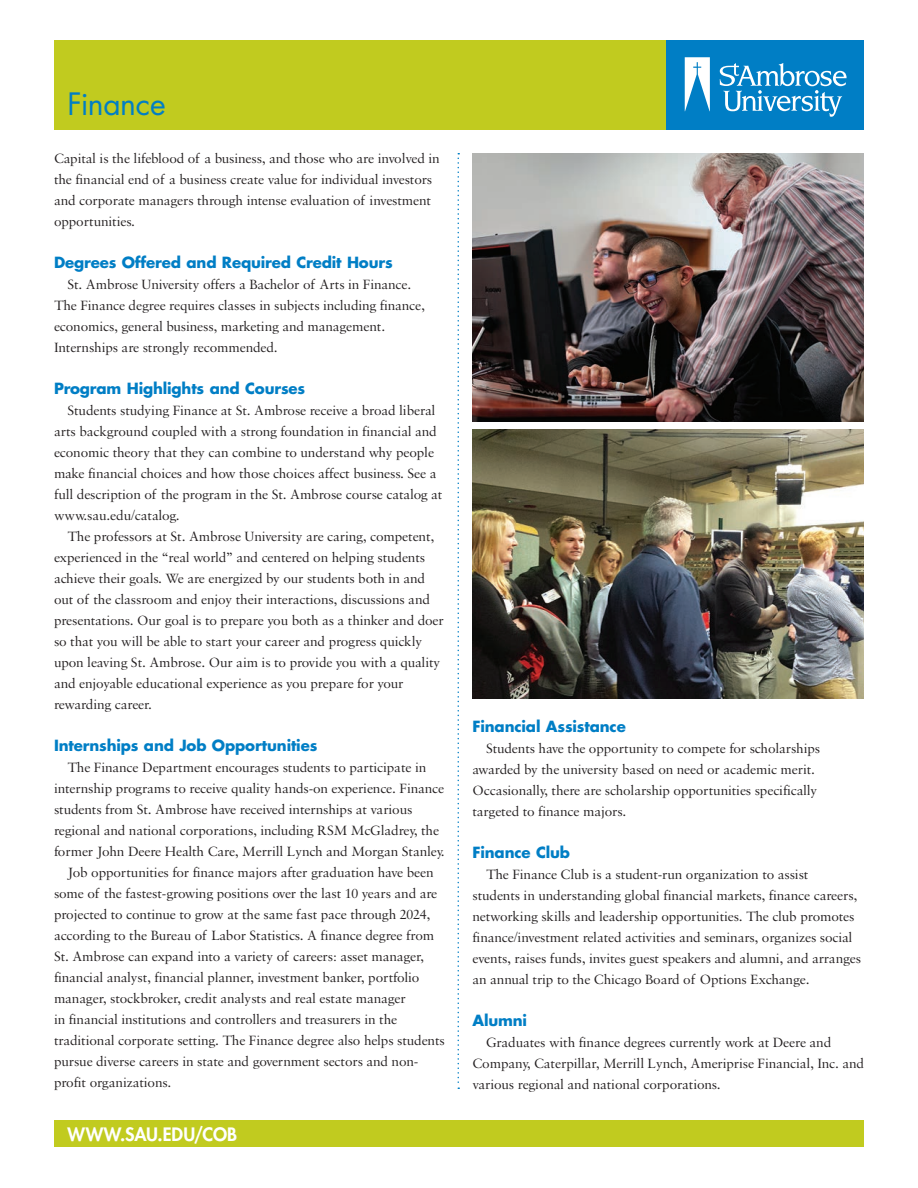
<style>
.page{position:relative;width:918px;height:1188px;background:#fff}
.page>*{position:absolute;margin:0;border:0;box-sizing:border-box;transform-origin:0 0}
.MAIN_header{font:30px "Futura Std";letter-spacing:-.01em;color:#007ec5}
.MAIN_footer{font:800 18px "Futura Std";letter-spacing:.005em;color:#fff}
.head{font:700 15px "Futura Std";letter-spacing:-.01em;color:#007ec5}
.graph1{font:14.25px/21px "Sabon MT Pro";letter-spacing:-.01em;color:#231f20}
.intrograph{font:14.25px/21px "Sabon MT Pro";letter-spacing:-.01em;color:#231f20}
</style>
<div class="page">
<div style="left:54px;top:40px;width:612px;height:90px;background:#c1cb1f"></div>
<div style="left:666px;top:40px;width:198px;height:90px;background:#007ec5"></div>
<svg style="left:685px;top:57px;width:25px;height:54px"></svg>
<svg style="left:720px;top:63px;width:127px;height:54px"></svg>
<div style="left:54px;top:1120px;width:810px;height:28px;background:#c1cb1f"></div>
<svg style="left:458px;top:153px;width:1px;height:936px"></svg>
<img style="left:472px;top:153px;width:392px;height:269px">
<img style="left:472px;top:430px;width:392px;height:268px">
<p class="MAIN_header" style="left:68px;top:85px;width:100px">Finance</p>
<p class="intrograph" style="left:54px;top:148px;width:387px">Capital is the lifeblood of a business, and those who are involved in the financial end of a business create value for individual investors and corporate managers through intense evaluation of investment opportunities.</p>
<p class="head" style="left:54px;top:253px;width:340px">Degrees Offered and Required Credit Hours</p>
<p class="graph1" style="left:54px;top:274px;width:373px;text-indent:13px">St. Ambrose University offers a Bachelor of Arts in Finance.<br>The Finance degree requires classes in subjects including finance, economics, general business, marketing and management.<br>Internships are strongly recommended.</p>
<p class="head" style="left:54px;top:379px;width:253px">Program Highlights and Courses</p>
<p class="graph1" style="left:54px;top:400px;width:390px;text-indent:13px">Students studying Finance at St. Ambrose receive a broad liberal arts background coupled with a strong foundation in financial and economic theory that they can combine to understand why people make financial choices and how those choices affect business. See a full description of the program in the St. Ambrose course catalog at www.sau.edu/catalog.</p>
<p class="graph1" style="left:54px;top:526px;width:391px;text-indent:13px">The professors at St. Ambrose University are caring, competent, experienced in the “real world” and centered on helping students achieve their goals. We are energized by our students both in and out of the classroom and enjoy their interactions, discussions and presentations. Our goal is to prepare you both as a thinker and doer so that you will be able to start your career and progress quickly upon leaving St. Ambrose. Our aim is to provide you with a quality and enjoyable educational experience as you prepare for your rewarding career.</p>
<p class="head" style="left:54px;top:736px;width:265px">Internships and Job Opportunities</p>
<p class="graph1" style="left:54px;top:757px;width:392px;text-indent:13px">The Finance Department encourages students to participate in internship programs to receive quality hands-on experience. Finance students from St. Ambrose have received internships at various regional and national corporations, including RSM McGladrey, the former John Deere Health Care, Merrill Lynch and Morgan Stanley.</p>
<p class="graph1" style="left:54px;top:862px;width:392px;text-indent:13px">Job opportunities for finance majors after graduation have been some of the fastest-growing positions over the last 10 years and are projected to continue to grow at the same fast pace through 2024, according to the Bureau of Labor Statistics. A finance degree from St. Ambrose can expand into a variety of careers: asset manager, financial analyst, financial planner, investment banker, portfolio manager, stockbroker, credit analysts and real estate manager<br>in financial institutions and controllers and treasurers in the traditional corporate setting. The Finance degree also helps students pursue diverse careers in state and government sectors and non&shy;profit organizations.</p>
<p class="MAIN_footer" style="left:68px;top:1123px;width:171px">WWW.SAU.EDU/COB</p>
<p class="head" style="left:472px;top:717px;width:155px">Financial Assistance</p>
<p class="graph1" style="left:473px;top:738px;width:349px;text-indent:13px">Students have the opportunity to compete for scholarships awarded by the university based on need or academic merit.<br>Occasionally, there are scholarship opportunities specifically targeted to finance majors.</p>
<p class="head" style="left:472px;top:843px;width:99px">Finance Club</p>
<p class="graph1" style="left:473px;top:864px;width:390px;text-indent:13px">The Finance Club is a student-run organization to assist<br>students in understanding global financial markets, finance careers, networking skills and leadership opportunities. The club promotes finance/investment related activities and seminars, organizes social events, raises funds, invites guest speakers and alumni, and arranges an annual trip to the Chicago Board of Options Exchange.</p>
<p class="head" style="left:472px;top:1011px;width:56px">Alumni</p>
<p class="graph1" style="left:473px;top:1032px;width:393px;text-indent:13px">Graduates with finance degrees currently work at Deere and<br>Company, Caterpillar, Merrill Lynch, Ameriprise Financial, Inc. and various regional and national corporations.</p>
</div>
